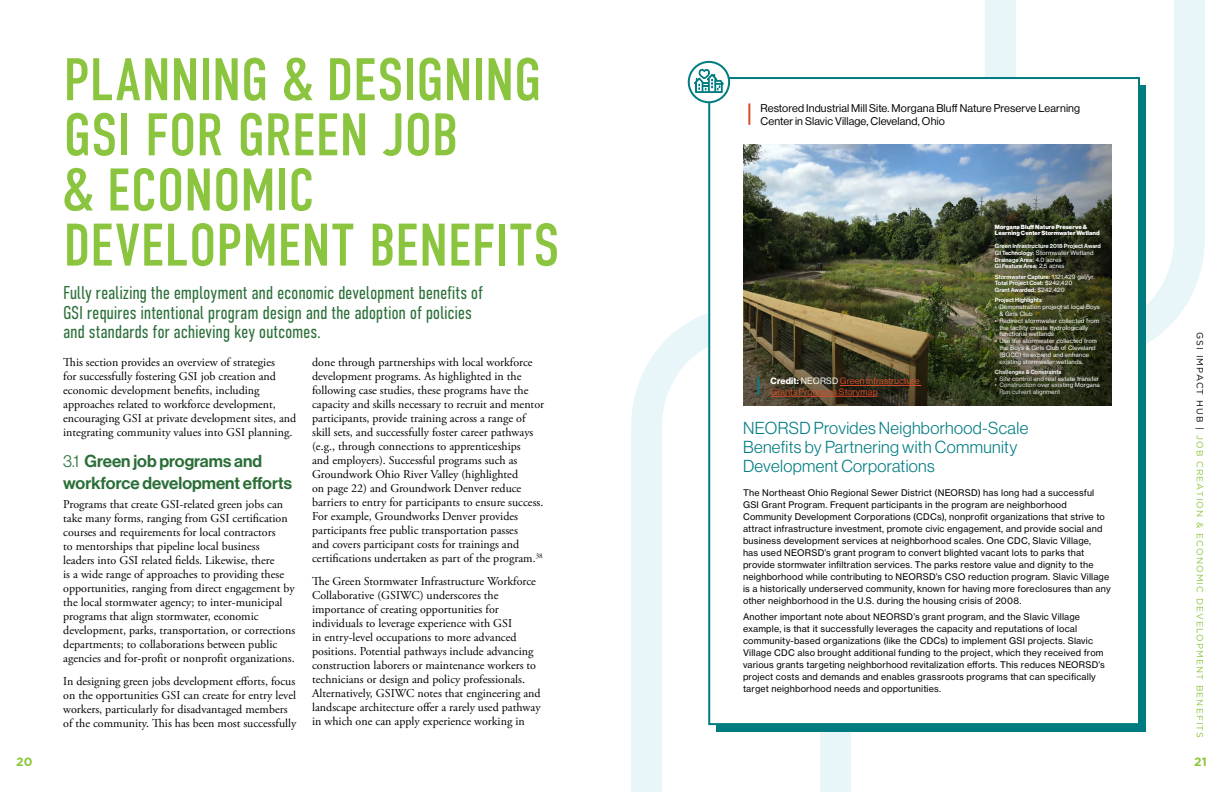
<style>
.page{position:relative;width:1224px;height:792px;background:#fff}
.page>*{position:absolute;margin:0;border:0;box-sizing:border-box;transform-origin:0 0}
.t1{font:60px/55.1px "DIN Condensed";letter-spacing:-.005em;color:#8bc53f}
.t2{font:300 18.5px/19.5px "DIN Condensed";letter-spacing:-.015em;color:#2a6e37}
.t3{font:17px/19px "N Haas Grotesk DS Pro 45 Lt";letter-spacing:.02em;color:#007c81}
.t4{font:17px/22px "N Haas Grotesk DS Pro 65 Md";color:#2a6e37}
.t5{font:12px/14px "Adobe Garamond Pro";color:#000}
.t6{font:700 12px "Gotham";color:#8dc63f}
.t7{font:11px/13.2px "N Haas Grotesk DS Pro 55 Rg";letter-spacing:.01em;color:#000}
.t8{font:9px/12px "N Haas Grotesk TX Pro 55 Rg";letter-spacing:.02em;color:#000}
.t9{font:9px/10.8px "N Haas Grotesk DS Pro 55 Rg";letter-spacing:.02em;color:#d94c2b}
.t10{font:9px "Gotham";letter-spacing:.12em;color:#8dc63f}
.t11{font:5.9px/6.8px "N Haas Grotesk TX Pro 55 Rg";letter-spacing:.01em;color:#fff}
.t12{font:5.9px/6.8px "N Haas Grotesk DS Pro 65 Md";letter-spacing:.01em;color:#fff}
.t13{font:5.9px/6.8px "N Haas Grotesk DS Pro 95 Blk";letter-spacing:.01em;color:#fff}
.s1{font-family:"N Haas Grotesk DS Pro 45 Lt"}
.s2{font-family:"N Haas Grotesk DS Pro 75 Bd";color:#fff}
.s3{color:#fff}
.s4{font-family:"N Haas Grotesk DS Pro 65 Md"}
.s5{font-family:"N Haas Grotesk TX Pro 55 Rg"}
.s6{color:#000}
</style>
<div class="page">
<svg style="left:631px;top:313px;width:236px;height:479px"></svg>
<svg style="left:985px;top:0;width:220px;height:344px"></svg>
<div style="left:716px;top:85px;width:430px;height:646px;background:#007c81"></div>
<div style="left:708px;top:77px;width:432px;height:648px;background:#fff;border:2px solid #007c81"></div>
<hr style="left:748px;top:103px;width:2px;height:22px;background:#d94c2b">
<svg style="left:689px;top:62px;width:40px;height:40px"></svg>
<div style="left:688px;top:61px;width:42px;height:42px;border:2px solid #007c81;border-radius:50%"></div>
<svg style="left:694px;top:69px;width:30px;height:24px"></svg>
<img style="left:743px;top:145px;width:368px;height:261px">
<hr style="left:840px;top:385px;width:81px;height:1px;background:#d94c2b">
<hr style="left:771px;top:396px;width:107px;height:1px;background:#d94c2b">
<svg style="left:757px;top:377px;width:2px;height:18px"></svg>
<h1 class="t1" style="left:63px;top:53px;width:498px">PLANNING &amp; DESIGNING<br>GSI FOR GREEN JOB<br>&amp; ECONOMIC<br>DEVELOPMENT BENEFITS</h1>
<h2 class="t2" style="left:63px;top:283px;width:422px">Fully realizing the employment and economic development benefits of<br>GSI requires intentional program design and the adoption of policies and standards for achieving key outcomes.</h2>
<p class="t5" style="left:63px;top:356px;width:235px">This section provides an overview of strategies<br>for successfully fostering GSI job creation and economic development benefits, including approaches related to workforce development, encouraging GSI at private development sites, and integrating community values into GSI planning.</p>
<h3 class="t4" style="left:63px;top:451px;width:230px"><span class="s1">3.1</span> Green job programs and workforce development efforts</h3>
<p class="t5" style="left:63px;top:497px;width:234px">Programs that create GSI-related green jobs can take many forms, ranging from GSI certification courses and requirements for local contractors<br>to mentorships that pipeline local business<br>leaders into GSI related fields. Likewise, there<br>is a wide range of approaches to providing these opportunities, ranging from direct engagement by the local stormwater agency; to inter-municipal programs that align stormwater, economic development, parks, transportation, or corrections departments; to collaborations between public agencies and for-profit or nonprofit organizations.</p>
<p class="t5" style="left:63px;top:674px;width:235px">In designing green jobs development efforts, focus on the opportunities GSI can create for entry level workers, particularly for disadvantaged members of the community. This has been most successfully</p>
<p class="t5" style="left:312px;top:356px;width:234px">done through partnerships with local workforce development programs. As highlighted in the following case studies, these programs have the capacity and skills necessary to recruit and mentor participants, provide training across a range of skill sets, and successfully foster career pathways (e.g., through connections to apprenticeships<br>and employers). Successful programs such as Groundwork Ohio River Valley (highlighted<br>on page 22) and Groundwork Denver reduce barriers to entry for participants to ensure success.<br>For example, Groundworks Denver provides participants free public transportation passes<br>and covers participant costs for trainings and certifications undertaken as part of the program.<sup>38</sup></p>
<p class="t5" style="left:312px;top:575px;width:230px">The Green Stormwater Infrastructure Workforce Collaborative (GSIWC) underscores the importance of creating opportunities for individuals to leverage experience with GSI<br>in entry-level occupations to more advanced positions. Potential pathways include advancing construction laborers or maintenance workers to technicians or design and policy professionals.<br>Alternatively, GSIWC notes that engineering and landscape architecture offer a rarely used pathway in which one can apply experience working in</p>
<p class="t7" style="left:760px;top:101px;width:321px">Restored Industrial Mill Site. Morgana Bluff Nature Preserve Learning<br>Center in Slavic Village, Cleveland, Ohio</p>
<p class="t9" style="left:771px;top:376px;width:151px"><span class="s2">Credit:</span> <span class="s3">NEORSD</span> Green Infrastructure<br>Grants Programs Storymap</p>
<p class="t13" style="left:995px;top:223px;width:106px">Morgana Bluff Nature Preserve &amp;<br>Learning Center Stormwater Wetland</p>
<p class="t12" style="left:995px;top:243px;width:108px">Green Infrastructure 2018 Project Award</p>
<p class="t11" style="left:995px;top:249px;width:100px"><span class="s4">GI Technology:</span> Stormwater Wetland</p>
<p class="t12" style="left:995px;top:256px;width:71px">Drainage Area: <span class="s5">4.0 acres<br></span>GI Feature Area: <span class="s5">2.5 acres</span></p>
<p class="t12" style="left:995px;top:273px;width:101px">Stormwater Capture: <span class="s5">1,121,429 gal/yr.<br></span>Total Project Cost: <span class="s5">$242,420<br></span>Grant Awarded: <span class="s5">$242,420</span></p>
<p class="t12" style="left:995px;top:297px;width:49px">Project Highlights</p>
<p class="t11" style="left:999px;top:304px;width:102px;text-indent:-4px">• Demonstration project at local Boys &amp; Girls Club</p>
<p class="t11" style="left:999px;top:317px;width:101px;text-indent:-4px">• Redirect stormwater collected from the facility create hydrologically functional wetlands</p>
<p class="t11" style="left:999px;top:338px;width:99px;text-indent:-4px">• Use the stormwater collected from the Boys &amp; Girls Club of Cleveland (BGCC) to expand and enhance existing stormwater wetlands.</p>
<p class="t12" style="left:995px;top:369px;width:68px">Challenges &amp; Constraints</p>
<p class="t11" style="left:995px;top:375px;width:106px">• Site control and real estate transfer</p>
<p class="t11" style="left:999px;top:382px;width:102px;text-indent:-4px">• Construction over existing Morgana<br>Run culvert alignment</p>
<h3 class="t3" style="left:743px;top:418px;width:287px">NEORSD Provides Neighborhood-Scale<br>Benefits by Partnering with Community<br>Development Corporations</h3>
<p class="t8" style="left:743px;top:486px;width:369px">The Northeast Ohio Regional Sewer District (NEORSD) has long had a successful GSI Grant Program. Frequent participants in the program are neighborhood Community Development Corporations (CDCs), nonprofit organizations that strive to attract infrastructure investment, promote civic engagement, and provide social and business development services at neighborhood scales. One CDC, Slavic Village,<br>has used NEORSD’s grant program to convert blighted vacant lots to parks that provide stormwater infiltration services. The parks restore value and dignity to the neighborhood while contributing to NEORSD’s CSO reduction program. Slavic Village is a historically underserved community, known for having more foreclosures than any other neighborhood in the U.S. during the housing crisis of 2008.</p>
<p class="t8" style="left:743px;top:611px;width:363px">Another important note about NEORSD’s grant program, and the Slavic Village example, is that it successfully leverages the capacity and reputations of local community-based organizations (like the CDCs) to implement GSI projects. Slavic Village CDC also brought additional funding to the project, which they received from various grants targeting neighborhood revitalization efforts. This reduces NEORSD’s project costs and demands and enables grassroots programs that can specifically target neighborhood needs and opportunities.</p>
<p class="t10" style="left:1206px;top:332px;width:407px;rotate:90deg"><span class="s6">GSI IMPACT HUB |</span> JOB CREATION &amp; ECONOMIC DEVELOPMENT BENEFITS</p>
<p class="t6" style="left:16px;top:753px;width:18px">20</p>
<p class="t6" style="left:1194px;top:753px;width:14px">21</p>
</div>
